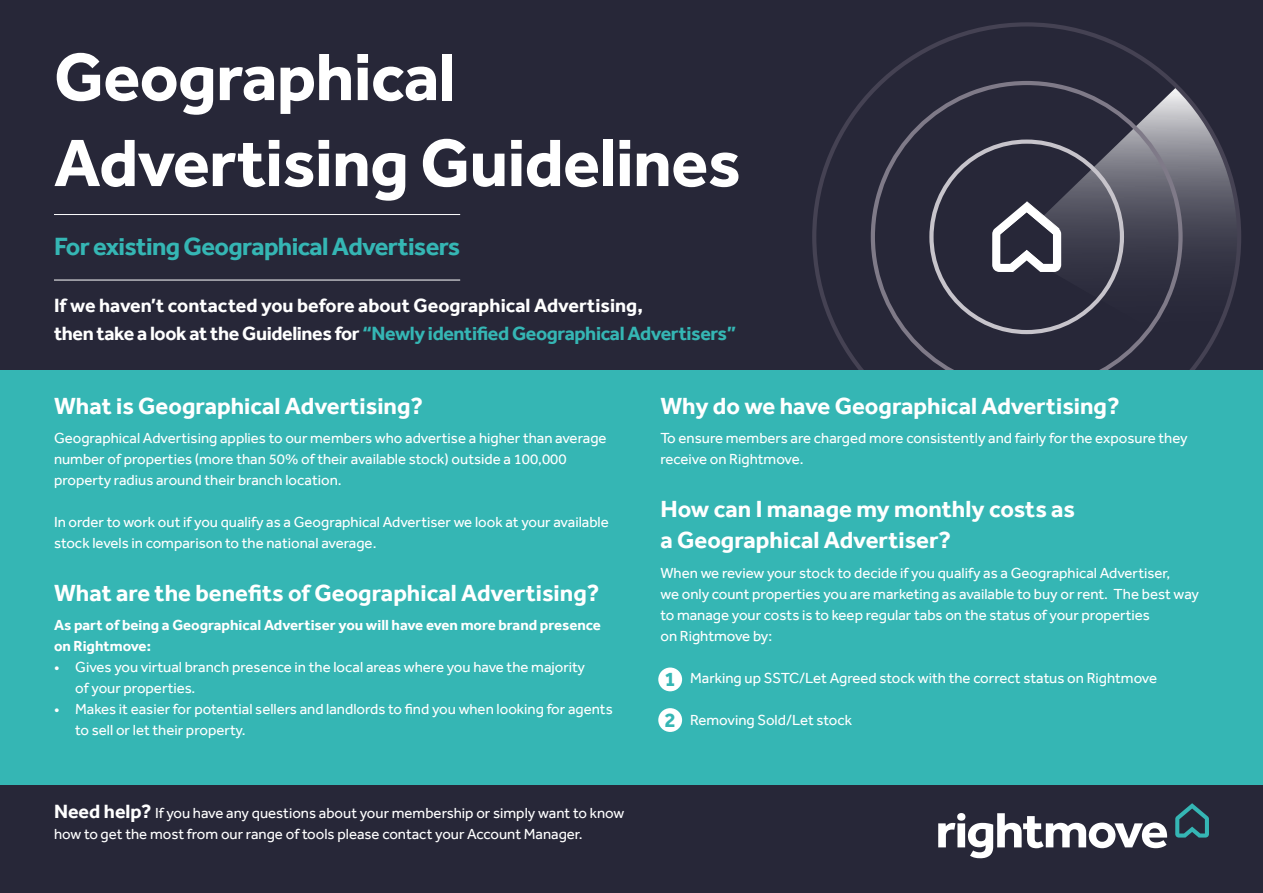
<style>
.page{position:relative;width:1263px;height:893px;background:#272738}
.page>*{position:absolute;margin:0;border:0;box-sizing:border-box;transform-origin:0 0}
.t1{font:700 69.15px/85.9px "Effra";letter-spacing:-.01em;color:#fff}
.t2{font:700 25.65px "Effra";letter-spacing:-.025em;color:#35b6b4}
.Headings{font:700 24px/31.5px "Effra";color:#fff}
._10pt_body_copy{font:700 21px "Effra";color:#35b6b4}
.t3{font:700 19.8px/27.6px "Effra";letter-spacing:-.02em;color:#fff}
._10pt_body_copy-2{font:15px/21px "Effra";color:#fff}
._10pt_body_copy-3{font:700 15px/21px "Effra";color:#fff}
._7mm_indent{font:15px "Effra";color:#fff}
.s1{color:#35b6b4}
.s2{font-weight:700;font-size:19.8px}
</style>
<div class="page">
<hr style="left:54px;top:280px;width:406px;height:1px;background:#fff">
<svg style="left:812px;top:22px;width:429px;height:348px"></svg>
<svg style="left:871px;top:81px;width:311px;height:289px"></svg>
<svg style="left:929px;top:140px;width:195px;height:194px"></svg>
<hr style="left:54px;top:214px;width:406px;height:1px;background:#fff">
<div style="left:0;top:370px;width:1263px;height:414px;background:#35b6b4"></div>
<div style="left:658px;top:708px;width:24px;height:24px;background:#fff;border-radius:50%"></div>
<svg style="left:1175px;top:803px;width:34px;height:34px"></svg>
<svg style="left:938px;top:813px;width:229px;height:45px"></svg>
<div style="left:658px;top:667px;width:24px;height:24px;background:#fff;border-radius:50%"></div>
<p class="t1" style="left:54px;top:33px;width:688px">Geographical<br>Advertising Guidelines</p>
<p class="t2" style="left:54px;top:231px;width:408px">For existing Geographical Advertisers</p>
<p class="t3" style="left:54px;top:291px;width:684px">If we haven’t contacted you before about Geographical Advertising,<br>then take a look at the Guidelines for <span class="s1">“Newly identified Geographical Advertisers”</span></p>
<p class="Headings" style="left:54px;top:390px;width:371px">What is Geographical Advertising?</p>
<p class="_10pt_body_copy-2" style="left:54px;top:428px;width:554px">Geographical Advertising applies to our members who advertise a higher than average number of properties (more than 50% of their available stock) outside a 100,000 property radius around their branch location.</p>
<p class="_10pt_body_copy-2" style="left:54px;top:512px;width:556px">In order to work out if you qualify as a Geographical Advertiser we look at your available stock levels in comparison to the national average.</p>
<p class="Headings" style="left:54px;top:577px;width:547px">What are the benefits of Geographical Advertising?</p>
<p class="_10pt_body_copy-3" style="left:54px;top:615px;width:548px">As part of being a Geographical Advertiser you will have even more brand presence on Rightmove:</p>
<p class="_10pt_body_copy-2" style="left:75px;top:657px;width:511px;text-indent:-21px">• Gives you virtual branch presence in the local areas where you have the majority of your properties.</p>
<p class="_10pt_body_copy-2" style="left:75px;top:699px;width:539px;text-indent:-21px">• Makes it easier for potential sellers and landlords to find you when looking for agents to sell or let their property.</p>
<p class="_10pt_body_copy" style="left:664px;top:707px;width:13px">2</p>
<p class="Headings" style="left:660px;top:390px;width:461px">Why do we have Geographical Advertising?</p>
<p class="_10pt_body_copy-2" style="left:660px;top:428px;width:529px">To ensure members are charged more consistently and fairly for the exposure they receive on Rightmove.</p>
<p class="Headings" style="left:660px;top:493px;width:416px">How can I manage my monthly costs as a Geographical Advertiser?</p>
<p class="_10pt_body_copy-2" style="left:660px;top:562px;width:540px">When we review your stock to decide if you qualify as a Geographical Advertiser,<br>we only count properties you are marketing as available to buy or rent. The best way to manage your costs is to keep regular tabs on the status of your properties<br>on Rightmove by:</p>
<p class="_7mm_indent" style="left:690px;top:669px;width:468px">Marking up SSTC/Let Agreed stock with the correct status on Rightmove</p>
<p class="_7mm_indent" style="left:690px;top:711px;width:164px">Removing Sold/Let stock</p>
<p class="_10pt_body_copy" style="left:664px;top:667px;width:13px">1</p>
<p class="_10pt_body_copy-2" style="left:54px;top:802px;width:572px"><span class="s2">Need help?</span> If you have any questions about your membership or simply want to know how to get the most from our range of tools please contact your Account Manager.</p>
</div>
